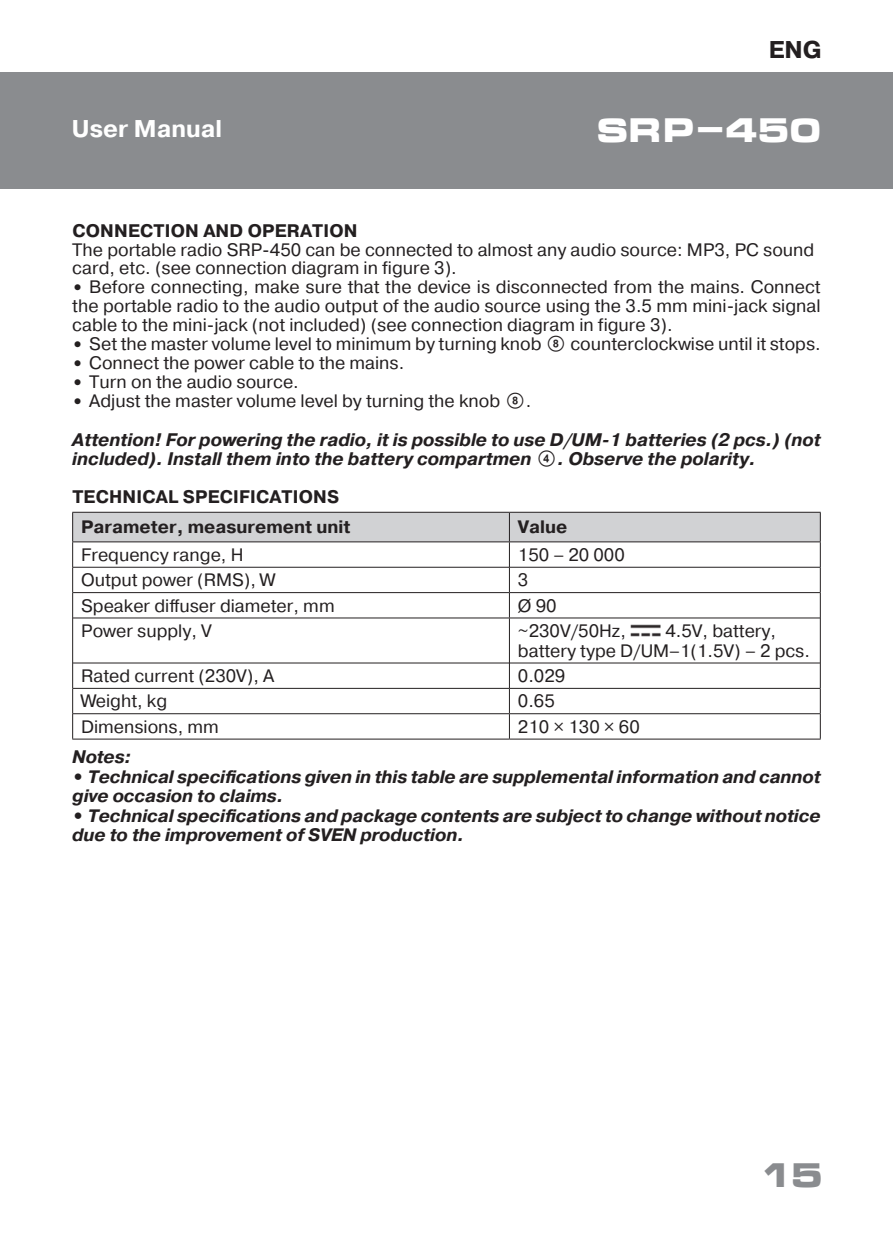
<style>
.page{position:relative;width:893px;height:1259px;background:#fff}
.page>*{position:absolute;margin:0;border:0;box-sizing:border-box;transform-origin:0 0}
.t1{font:700 33px "Micra";letter-spacing:-.05em;color:#fff}
.t2{font:700 33px "Micra";color:#8a8c8f}
.t3{font:700 24.3px "Pragmatica";color:#fff}
.t4{font:700 24.3px "Pragmatica";color:#231f20}
.t5{font:italic 700 18.3px/19.5px "Pragmatica";color:#231f20}
.t6{font:700 18.3px "Pragmatica";letter-spacing:.01em;color:#231f20}
.t7{font:18px/18.9px "Pragmatica";color:#231f20}
.t8{font:italic 700 18px/19.5px "Pragmatica";letter-spacing:-.005em;color:#231f20}
.t9{font:700 18px "Pragmatica";color:#231f20}
.s1{font-weight:700;font-size:16.5px}
.s2{font-family:"SVEN"}
.s3{font-family:"SVEN";font-weight:400;font-style:normal;font-size:18px}
.s4{font-style:normal}
</style>
<div class="page">
<div style="left:0;top:72px;width:893px;height:117px;background:#8a8c8f"></div>
<svg style="left:73px;top:618px;width:747px;height:120px"></svg>
<hr style="left:73px;top:662px;width:436px;height:1px;background:#231f20">
<hr style="left:510px;top:662px;width:310px;height:1px;background:#231f20">
<hr style="left:73px;top:688px;width:436px;height:1px;background:#231f20">
<hr style="left:510px;top:688px;width:310px;height:1px;background:#231f20">
<hr style="left:73px;top:713px;width:436px;height:1px;background:#231f20">
<hr style="left:72px;top:618px;width:1px;height:45px;background:#231f20">
<svg style="left:72px;top:663px;width:1px;height:75px"></svg>
<hr style="left:72px;top:738px;width:437px;height:1px;background:#231f20">
<hr style="left:509px;top:618px;width:1px;height:45px;background:#231f20">
<hr style="left:820px;top:618px;width:1px;height:45px;background:#231f20">
<svg style="left:509px;top:663px;width:1px;height:75px"></svg>
<svg style="left:820px;top:663px;width:1px;height:75px"></svg>
<hr style="left:509px;top:738px;width:312px;height:1px;background:#231f20">
<hr style="left:509px;top:713px;width:311px;height:1px;background:#231f20">
<svg style="left:72px;top:512px;width:749px;height:106px"></svg>
<img style="left:630px;top:624px;width:31px;height:12px">
<h2 class="t4" style="left:769px;top:34px;width:55px">ENG</h2>
<h2 class="t3" style="left:72px;top:112px;width:152px">User Manual</h2>
<h1 class="t1" style="left:596px;top:113px;width:228px">SRP-450</h1>
<p class="t6" style="left:72px;top:218px;width:287px">CONNECTION AND OPERATION</p>
<p class="t7" style="left:72px;top:240px;width:743px">The portable radio SRP-450 can be connected to almost any audio source: MP3, PC sound card, etc. (see connection diagram in figure 3).</p>
<p class="t7" style="left:72px;top:278px;width:750px;text-align:justify"><span class="s1">•</span> Before connecting, make sure that the device is disconnected from the mains. Connect the portable radio to the audio output of the audio source using the 3.5 mm mini-jack signal cable to the mini-jack (not included) (see connection diagram in figure 3).</p>
<p class="t7" style="left:72px;top:335px;width:750px"><span class="s1">•</span> Set the master volume level to minimum by turning knob <span class="s2">h</span> counterclockwise until it stops.</p>
<p class="t7" style="left:72px;top:354px;width:333px"><span class="s1">•</span> Connect the power cable to the mains.</p>
<p class="t7" style="left:72px;top:373px;width:228px"><span class="s1">•</span> Turn on the audio source.</p>
<p class="t7" style="left:72px;top:391px;width:461px"><span class="s1">•</span> Adjust the master volume level by turning the knob <span class="s2">h</span>.</p>
<p class="t5" style="left:72px;top:430px;width:750px">Attention! For powering the radio, it is possible to use D/UM-1 batteries (2 pcs.) (not included). Install them into the battery compartmen <span class="s3">d</span>. Observe the polarity.</p>
<p class="t6" style="left:72px;top:485px;width:268px">TECHNICAL SPECIFICATIONS</p>
<p class="t9" style="left:81px;top:515px;width:271px">Parameter, measurement unit</p>
<p class="t9" style="left:518px;top:515px;width:51px">Value</p>
<p class="t7" style="left:81px;top:545px;width:164px">Frequency range, H</p>
<p class="t7" style="left:518px;top:545px;width:108px">150 – 20 000</p>
<p class="t7" style="left:81px;top:571px;width:195px">Output power (RMS), W</p>
<p class="t7" style="left:518px;top:571px;width:12px">3</p>
<p class="t7" style="left:81px;top:596px;width:255px">Speaker diffuser diameter, mm</p>
<p class="t7" style="left:518px;top:596px;width:40px">Ø 90</p>
<p class="t7" style="left:81px;top:622px;width:132px">Power supply, V</p>
<p class="t7" style="left:518px;top:622px;width:110px">~230V/50Hz,</p>
<p class="t7" style="left:518px;top:621px;width:294px;text-indent:147px">4.5V, battery, battery type D/UM–1(1.5V) – 2 pcs.</p>
<p class="t7" style="left:81px;top:667px;width:195px">Rated current (230V), A</p>
<p class="t7" style="left:518px;top:667px;width:49px">0.029</p>
<p class="t7" style="left:81px;top:692px;width:88px">Weight, kg</p>
<p class="t7" style="left:518px;top:692px;width:38px">0.65</p>
<p class="t7" style="left:81px;top:717px;width:139px">Dimensions, mm</p>
<p class="t7" style="left:518px;top:717px;width:123px">210 × 130 × 60</p>
<p class="t5" style="left:72px;top:747px;width:61px">Notes:</p>
<p class="t8" style="left:72px;top:767px;width:750px"><span class="s4">•</span> Technical specifications given in this table are supplemental information and cannot give occasion to claims.</p>
<p class="t8" style="left:72px;top:806px;width:750px"><span class="s4">•</span> Technical specifications and package contents are subject to change without notice due to the improvement of SVEN production.</p>
<h1 class="t2" style="left:759px;top:1157px;width:67px">15</h1>
</div>
